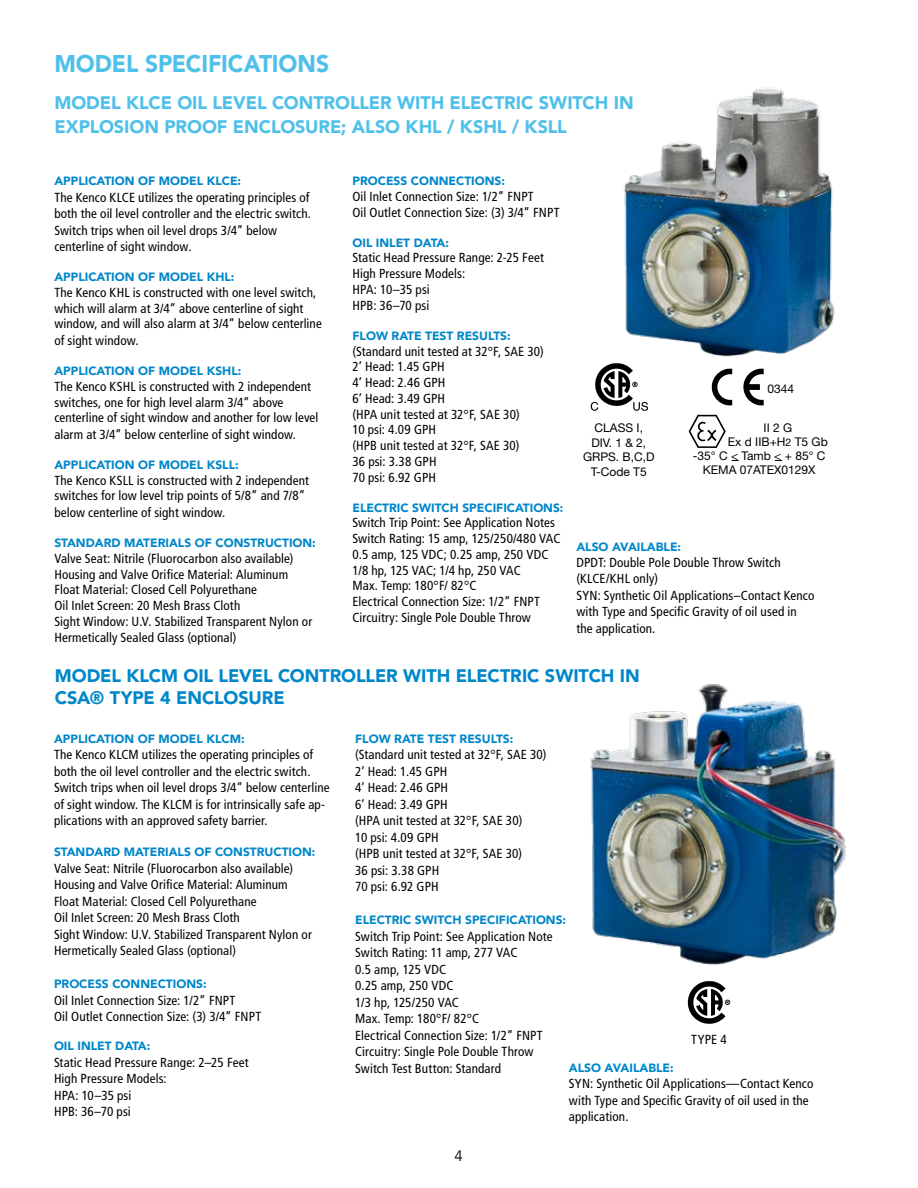
<style>
.page{position:relative;width:918px;height:1188px;background:#fff}
.page>*{position:absolute;margin:0;border:0;box-sizing:border-box;transform-origin:0 0}
.t1{font:900 24px "Avenir LT Std";letter-spacing:-.005em;color:#4fc0e9;scale:.95 1}
.t2{font:900 18px/24.6px "Avenir LT Std";letter-spacing:-.005em;color:#4fc0e9}
.t3{font:900 18px/21.6px "Avenir LT Std";letter-spacing:-.005em;color:#0087c9}
.t4{font:15px "Avenir LT Std";color:#000}
.t5{font:condensed 13.2px/16.5px "Frutiger LT Std";letter-spacing:.01em;color:#000}
.t6{font:900 12px "Avenir";color:#0087c9}
.t7{font:12px/14.4px "Helvetica Neue LT Std";color:#000;text-align:center}
.s1{font-size:10.5px}
</style>
<div class="page">
<svg style="left:591px;top:379px;width:57px;height:32px"></svg>
<svg style="left:743px;top:379px;width:21px;height:26px"></svg>
<svg style="left:712px;top:379px;width:20px;height:26px"></svg>
<svg style="left:689px;top:415px;width:37px;height:33px"></svg>
<svg style="left:688px;top:989px;width:42px;height:35px"></svg>
<img style="left:590px;top:684px;width:256px;height:305px">
<img style="left:596px;top:87px;width:239px;height:292px">
<h1 class="t1" style="left:54px;top:49px;width:291px">MODEL SPECIFICATIONS</h1>
<h2 class="t2" style="left:54px;top:90px;width:581px">MODEL KLCE OIL LEVEL CONTROLLER WITH ELECTRIC SWITCH IN<br>EXPLOSION PROOF ENCLOSURE; ALSO KHL / KSHL / KSLL</h2>
<p class="t6" style="left:54px;top:171px;width:188px">APPLICATION OF MODEL KLCE:</p>
<p class="t5" style="left:54px;top:189px;width:258px">The Kenco KLCE utilizes the operating principles of both the oil level controller and the electric switch.<br>Switch trips when oil level drops 3/4” below centerline of sight window.</p>
<p class="t6" style="left:54px;top:267px;width:182px">APPLICATION OF MODEL KHL:</p>
<p class="t5" style="left:54px;top:284px;width:269px;line-height:16px">The Kenco KHL is constructed with one level switch, which will alarm at 3/4” above centerline of sight window, and will also alarm at 3/4” below centerline of sight window.</p>
<p class="t6" style="left:54px;top:361px;width:189px">APPLICATION OF MODEL KSHL:</p>
<p class="t5" style="left:54px;top:378px;width:266px;line-height:16px">The Kenco KSHL is constructed with 2 independent switches, one for high level alarm 3/4” above centerline of sight window and another for low level alarm at 3/4” below centerline of sight window.</p>
<p class="t6" style="left:54px;top:455px;width:186px">APPLICATION OF MODEL KSLL:</p>
<p class="t5" style="left:54px;top:472px;width:256px;line-height:16px">The Kenco KSLL is constructed with 2 independent switches for low level trip points of 5/8” and 7/8” below centerline of sight window.</p>
<p class="t6" style="left:54px;top:533px;width:263px">STANDARD MATERIALS OF CONSTRUCTION:</p>
<p class="t5" style="left:54px;top:551px;width:259px;line-height:15.8px">Valve Seat: Nitrile (Fluorocarbon also available)<br>Housing and Valve Orifice Material: Aluminum Float Material: Closed Cell Polyurethane<br>Oil Inlet Screen: 20 Mesh Brass Cloth<br>Sight Window: U.V. Stabilized Transparent Nylon or Hermetically Sealed Glass (optional)</p>
<p class="t6" style="left:352px;top:171px;width:154px">PROCESS CONNECTIONS:</p>
<p class="t5" style="left:352px;top:188px;width:209px;line-height:15.8px">Oil Inlet Connection Size: 1/2” FNPT<br>Oil Outlet Connection Size: (3) 3/4” FNPT</p>
<p class="t6" style="left:352px;top:232px;width:98px">OIL INLET DATA:</p>
<p class="t5" style="left:352px;top:250px;width:193px;line-height:15.8px">Static Head Pressure Range: 2-25 Feet<br>High Pressure Models:<br>HPA: 10–35 psi<br>HPB: 36–70 psi</p>
<p class="t6" style="left:352px;top:325px;width:160px">FLOW RATE TEST RESULTS:</p>
<p class="t5" style="left:352px;top:343px;width:193px;line-height:15.8px">(Standard unit tested at 32°F, SAE 30)<br>2’ Head: 1.45 GPH<br>4’ Head: 2.46 GPH<br>6’ Head: 3.49 GPH<br>(HPA unit tested at 32°F, SAE 30)<br>10 psi: 4.09 GPH<br>(HPB unit tested at 32°F, SAE 30)<br>36 psi: 3.38 GPH<br>70 psi: 6.92 GPH</p>
<p class="t6" style="left:352px;top:497px;width:213px">ELECTRIC SWITCH SPECIFICATIONS:</p>
<p class="t5" style="left:352px;top:515px;width:209px;line-height:15.8px">Switch Trip Point: See Application Notes Switch Rating: 15 amp, 125/250/480 VAC 0.5 amp, 125 VDC; 0.25 amp, 250 VDC 1/8 hp, 125 VAC; 1/4 hp, 250 VAC<br>Max. Temp: 180°F/ 82°C<br>Electrical Connection Size: 1/2” FNPT Circuitry: Single Pole Double Throw</p>
<p class="t7" style="left:583px;top:421px;width:73px">CLASS I,<br>DIV. 1 &amp; 2,<br>GRPS. B,C,D<br>T-Code T5</p>
<p class="t7" style="left:767px;top:381px;width:28px">0344</p>
<p class="t7" style="left:728px;top:420px;width:101px">II 2 G<br>Ex d IIB+H<span class="s1">2</span> T5 Gb</p>
<p class="t7" style="left:693px;top:448px;width:134px">-35° C &lt; Tamb &lt; + 85° C<br>KEMA 07ATEX0129X</p>
<p class="t6" style="left:576px;top:536px;width:106px">ALSO AVAILABLE:</p>
<p class="t5" style="left:576px;top:554px;width:240px">DPDT: Double Pole Double Throw Switch (KLCE/KHL only)<br>SYN: Synthetic Oil Applications–Contact Kenco with Type and Specific Gravity of oil used in the application.</p>
<h2 class="t3" style="left:55px;top:665px;width:587px">MODEL KLCM OIL LEVEL CONTROLLER WITH ELECTRIC SWITCH IN<br>CSA® TYPE 4 ENCLOSURE</h2>
<p class="t6" style="left:54px;top:728px;width:192px">APPLICATION OF MODEL KLCM:</p>
<p class="t5" style="left:54px;top:747px;width:277px">The Kenco KLCM utilizes the operating principles of both the oil level controller and the electric switch.<br>Switch trips when oil level drops 3/4” below centerline of sight window. The KLCM is for intrinsically safe ap&shy;plications with an approved safety barrier.</p>
<p class="t6" style="left:54px;top:842px;width:263px">STANDARD MATERIALS OF CONSTRUCTION:</p>
<p class="t5" style="left:54px;top:860px;width:259px">Valve Seat: Nitrile (Fluorocarbon also available)<br>Housing and Valve Orifice Material: Aluminum Float Material: Closed Cell Polyurethane<br>Oil Inlet Screen: 20 Mesh Brass Cloth<br>Sight Window: U.V. Stabilized Transparent Nylon or Hermetically Sealed Glass (optional)</p>
<p class="t6" style="left:54px;top:974px;width:154px">PROCESS CONNECTIONS:</p>
<p class="t5" style="left:54px;top:992px;width:209px">Oil Inlet Connection Size: 1/2” FNPT<br>Oil Outlet Connection Size: (3) 3/4” FNPT</p>
<p class="t6" style="left:54px;top:1036px;width:98px">OIL INLET DATA:</p>
<p class="t5" style="left:54px;top:1054px;width:196px">Static Head Pressure Range: 2–25 Feet<br>High Pressure Models:<br>HPA: 10–35 psi<br>HPB: 36–70 psi</p>
<p class="t6" style="left:355px;top:728px;width:160px">FLOW RATE TEST RESULTS:</p>
<p class="t5" style="left:355px;top:747px;width:193px">(Standard unit tested at 32°F, SAE 30)<br>2’ Head: 1.45 GPH<br>4’ Head: 2.46 GPH<br>6’ Head: 3.49 GPH<br>(HPA unit tested at 32°F, SAE 30)<br>10 psi: 4.09 GPH<br>(HPB unit tested at 32°F, SAE 30)<br>36 psi: 3.38 GPH<br>70 psi: 6.92 GPH</p>
<p class="t6" style="left:355px;top:910px;width:213px">ELECTRIC SWITCH SPECIFICATIONS:</p>
<p class="t5" style="left:355px;top:928px;width:199px">Switch Trip Point: See Application Note<br>Switch Rating: 11 amp, 277 VAC<br>0.5 amp, 125 VDC<br>0.25 amp, 250 VDC<br>1/3 hp, 125/250 VAC<br>Max. Temp: 180°F/ 82°C<br>Electrical Connection Size: 1/2” FNPT<br>Circuitry: Single Pole Double Throw<br>Switch Test Button: Standard</p>
<p class="t5" style="left:691px;top:1031px;width:37px">TYPE 4</p>
<p class="t6" style="left:569px;top:1057px;width:106px">ALSO AVAILABLE:</p>
<p class="t5" style="left:569px;top:1075px;width:246px">SYN: Synthetic Oil Applications—Contact Kenco with Type and Specific Gravity of oil used in the application.</p>
<p class="t4" style="left:455px;top:1147px;width:10px">4</p>
</div>
